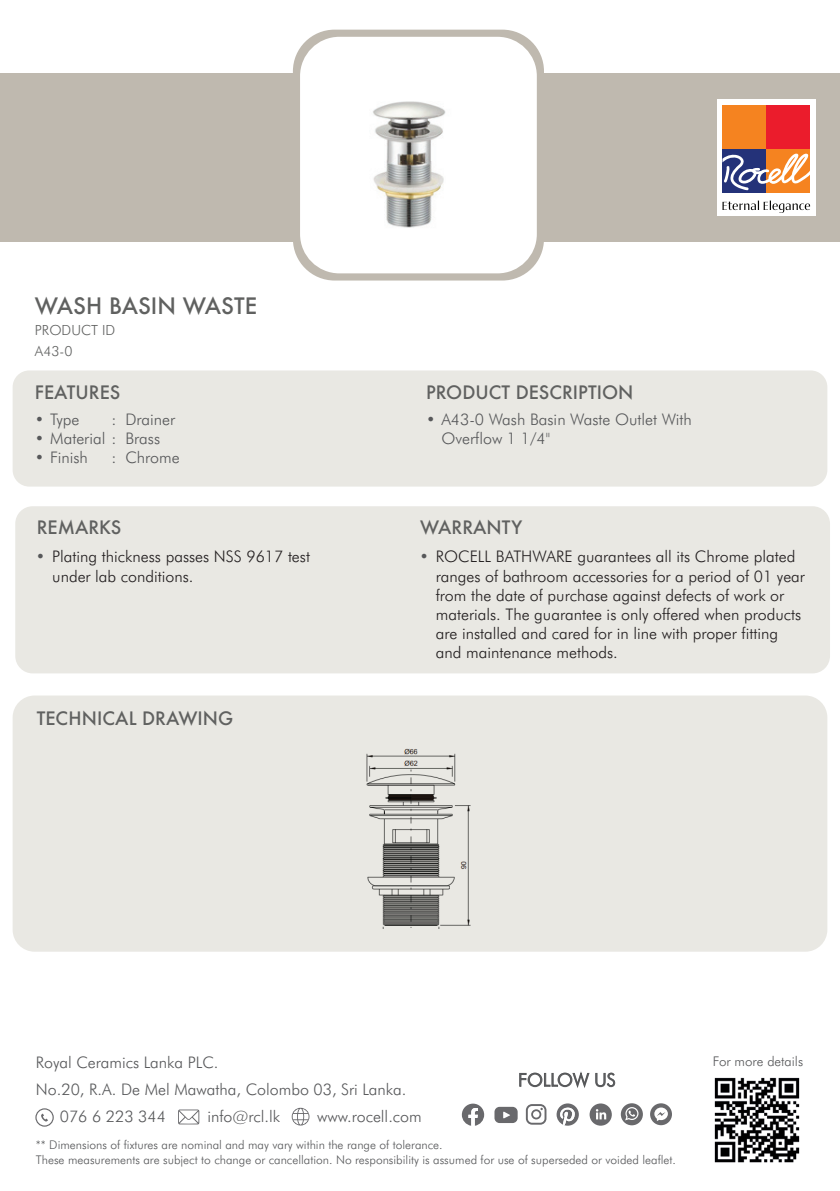
<style>
.page{position:relative;width:840px;height:1191px;background:#fff}
.page>*{position:absolute;margin:0;border:0;box-sizing:border-box;transform-origin:0 0}
.t1{font:500 22px "Futura";color:#606160}
.t2{font:500 18px "Futura";color:#606160}
.t3{font:300 18px "Futura BT";color:#57585a}
.t4{font:300 16px/19.2px "Futura BT";color:#231f20}
.t5{font:300 16px/19.2px "Futura BT";color:#57585a}
.t6{font:300 14px/20.8px "Futura BT";color:#606160}
.t7{font:300 13.4px "Futura BT";color:#57585a}
.t8{font:300 12px/14.4px "Futura BT";color:#57585a}
.s1{color:#57585a}
</style>
<div class="page">
<div style="left:13px;top:370px;width:813px;height:116px;background:#e9e8e3;border-radius:17px"></div>
<div style="left:13px;top:695px;width:813px;height:256px;background:#e9e8e3;border-radius:22px"></div>
<svg style="left:461px;top:1103px;width:23px;height:23px"></svg>
<svg style="left:556px;top:1103px;width:22px;height:22px"></svg>
<svg style="left:525px;top:1104px;width:21px;height:20px"></svg>
<svg style="left:494px;top:1106px;width:23px;height:17px"></svg>
<div style="left:589px;top:1103px;width:22px;height:22px;background:#69696c;border-radius:50%"></div>
<svg style="left:595px;top:1109px;width:11px;height:10px"></svg>
<svg style="left:620px;top:1103px;width:22px;height:22px"></svg>
<svg style="left:624px;top:1107px;width:14px;height:13px"></svg>
<svg style="left:649px;top:1103px;width:22px;height:22px"></svg>
<svg style="left:654px;top:1107px;width:13px;height:14px"></svg>
<svg style="left:519px;top:1071px;width:70px;height:17px"></svg>
<svg style="left:595px;top:1072px;width:20px;height:15px"></svg>
<svg style="left:35px;top:1108px;width:19px;height:18px"></svg>
<svg style="left:178px;top:1109px;width:21px;height:15px"></svg>
<svg style="left:291px;top:1107px;width:18px;height:18px"></svg>
<img style="left:714px;top:1077px;width:86px;height:86px">
<div style="left:15px;top:506px;width:814px;height:167px;background:#e9e8e3;border-radius:17px"></div>
<div style="left:0;top:73px;width:839px;height:168px;background:#bfb9af"></div>
<div style="left:293px;top:30px;width:250px;height:250px;background:#bfb9af;border-radius:42px"></div>
<div style="left:300px;top:37px;width:236px;height:236px;background:#fff;border-radius:39px"></div>
<img style="left:373px;top:101px;width:73px;height:127px">
<div style="left:717px;top:99px;width:98px;height:117px;background:#fff"></div>
<div style="left:765px;top:149px;width:44px;height:44px;background:#f58320"></div>
<div style="left:722px;top:105px;width:43px;height:44px;background:#f58320"></div>
<div style="left:765px;top:105px;width:44px;height:44px;background:#eb1c2c"></div>
<div style="left:722px;top:149px;width:43px;height:44px;background:#243279"></div>
<svg style="left:722px;top:153px;width:87px;height:37px"></svg>
<svg style="left:722px;top:200px;width:87px;height:13px"></svg>
<img style="left:366px;top:748px;width:105px;height:180px">
<h1 class="t1" style="left:35px;top:291px;width:224px">WASH BASIN WASTE</h1>
<p class="t6" style="left:35px;top:320px;width:82px">PRODUCT ID<br>A43-0</p>
<p class="t2" style="left:35px;top:380px;width:87px">FEATURES</p>
<p class="t2" style="left:426px;top:380px;width:209px">PRODUCT DESCRIPTION</p>
<p class="t5" style="left:35px;top:409px;width:46px">• Type</p>
<p class="t5" style="left:111px;top:409px;width:65px">: Drainer</p>
<p class="t5" style="left:35px;top:429px;width:127px">• Material : Brass</p>
<p class="t5" style="left:35px;top:448px;width:54px">• Finish</p>
<p class="t5" style="left:111px;top:448px;width:70px">: Chrome</p>
<p class="t5" style="left:441px;top:409px;width:252px;text-indent:-15px">• A43-0 Wash Basin Waste Outlet With<br>Overflow 1 1/4"</p>
<p class="t2" style="left:37px;top:515px;width:86px">REMARKS</p>
<p class="t4" style="left:52px;top:547px;width:259px;text-indent:-16px"><span class="s1">•</span> Plating thickness passes NSS 9617 test under lab conditions.</p>
<p class="t2" style="left:37px;top:705px;width:198px">TECHNICAL DRAWING</p>
<p class="t2" style="left:420px;top:515px;width:103px">WARRANTY</p>
<p class="t4" style="left:435px;top:547px;width:370px;text-indent:-16px"><span class="s1">•</span> ROCELL BATHWARE guarantees all its Chrome plated ranges of bathroom accessories for a period of 01 year from the date of purchase against defects of work or materials. The guarantee is only offered when products are installed and cared for in line with proper fitting and maintenance methods.</p>
<p class="t5" style="left:36px;top:1052px;width:184px">Royal Ceramics Lanka PLC.</p>
<p class="t5" style="left:36px;top:1079px;width:372px">No.20, R.A. De Mel Mawatha, Colombo 03, Sri Lanka.</p>
<p class="t5" style="left:60px;top:1106px;width:107px">076 6 223 344</p>
<p class="t5" style="left:207px;top:1106px;width:74px">info@rcl.lk</p>
<p class="t5" style="left:317px;top:1106px;width:106px">www.rocell.com</p>
<p class="t8" style="left:36px;top:1137px;width:641px">** Dimensions of fixtures are nominal and may vary within the range of tolerance.<br>These measurements are subject to change or cancellation. No responsibility is assumed for use of superseded or voided leaflet.</p>
<p class="t3" style="left:518px;top:1069px;width:99px">FOLLOW US</p>
<p class="t7" style="left:712px;top:1053px;width:92px">For more details</p>
</div>
